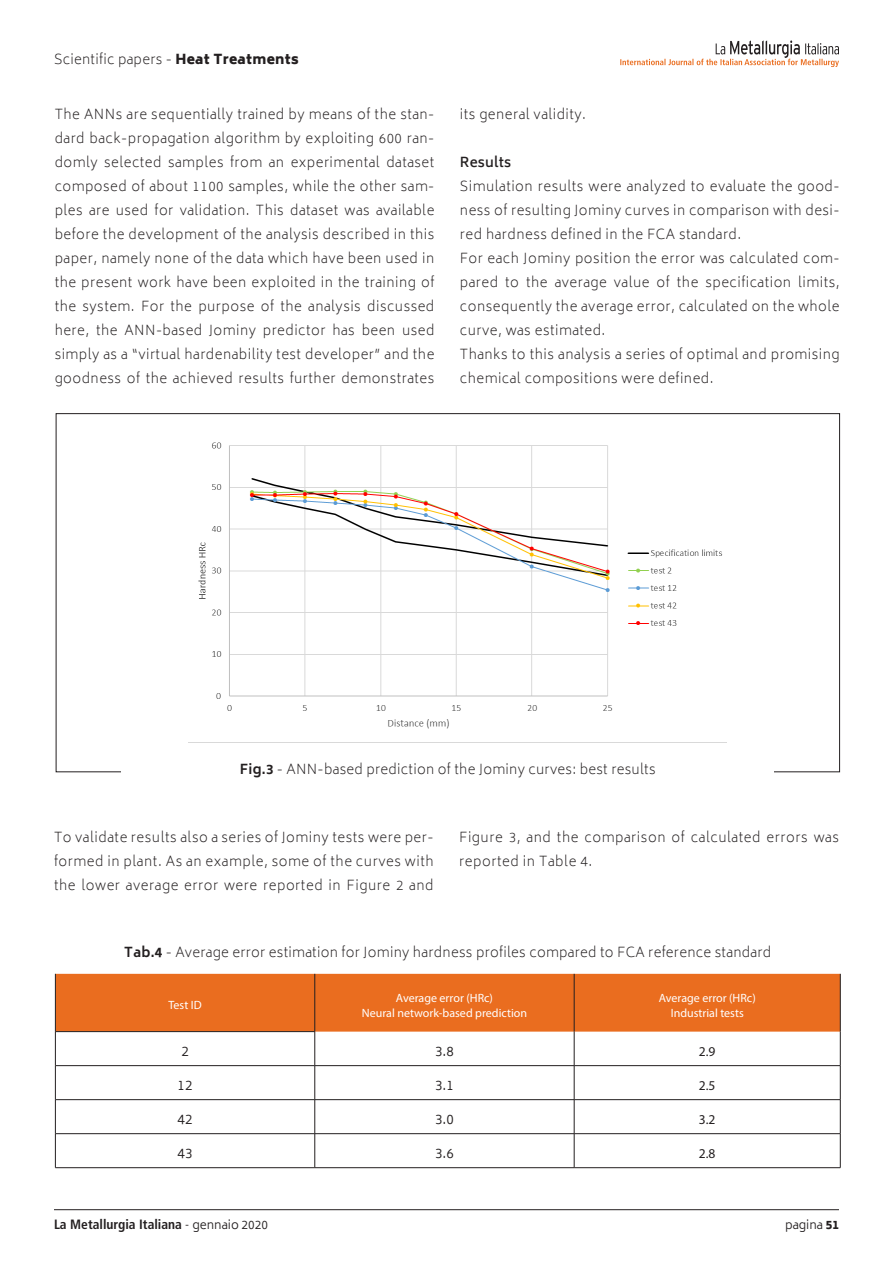
<style>
.page{position:relative;width:893px;height:1263px;background:#fff}
.page>*{position:absolute;margin:0;border:0;box-sizing:border-box;transform-origin:0 0}
.t1{font:200 13.5px/24px "Biryani";letter-spacing:.035em;color:#231f20;text-align:justify}
.t2{font:700 condensed 13.5px "Frutiger LT Std";color:#231f20}
.t3{font:300 13.5px "Biryani";color:#231f20}
.t4{font:13.5px "Myriad Pro";color:#231f20}
.t5{font:600 13.5px "Biryani";letter-spacing:.01em;color:#231f20}
.t6{font:12px "Myriad Pro";color:#fff}
.t7{font:300 12px "Biryani";color:#231f20}
.s1{font-weight:800}
.s2{font-weight:700}
.s3{font-weight:300}
.s4{font-family:"Biryani";font-weight:300;font-stretch:normal;font-size:12px}
</style>
<div class="page">
<hr style="left:54px;top:1209px;width:785px;height:1px;background:#231f20">
<svg style="left:620px;top:40px;width:219px;height:27px"></svg>
<img style="left:198px;top:442px;width:525px;height:287px">
<div style="left:56px;top:974px;width:784px;height:57px;background:#ea6d1f"></div>
<hr style="left:55px;top:1031px;width:260px;height:1px;background:#231f20">
<hr style="left:55px;top:1065px;width:260px;height:1px;background:#231f20">
<hr style="left:315px;top:1065px;width:259px;height:1px;background:#231f20">
<hr style="left:574px;top:1065px;width:266px;height:1px;background:#231f20">
<hr style="left:55px;top:1099px;width:260px;height:1px;background:#231f20">
<hr style="left:315px;top:1099px;width:259px;height:1px;background:#231f20">
<hr style="left:574px;top:1099px;width:266px;height:1px;background:#231f20">
<hr style="left:55px;top:1133px;width:260px;height:1px;background:#231f20">
<hr style="left:315px;top:1133px;width:259px;height:1px;background:#231f20">
<hr style="left:574px;top:1133px;width:266px;height:1px;background:#231f20">
<hr style="left:55px;top:1167px;width:260px;height:1px;background:#231f20">
<hr style="left:315px;top:1167px;width:259px;height:1px;background:#231f20">
<hr style="left:574px;top:1167px;width:266px;height:1px;background:#231f20">
<hr style="left:55px;top:974px;width:1px;height:57px;background:#231f20">
<hr style="left:315px;top:974px;width:1px;height:57px;background:#231f20">
<hr style="left:574px;top:974px;width:1px;height:57px;background:#231f20">
<hr style="left:840px;top:974px;width:1px;height:57px;background:#231f20">
<hr style="left:55px;top:1032px;width:1px;height:33px;background:#231f20">
<hr style="left:315px;top:1032px;width:1px;height:33px;background:#231f20">
<hr style="left:574px;top:1031px;width:1px;height:34px;background:#231f20">
<hr style="left:840px;top:1031px;width:1px;height:34px;background:#231f20">
<hr style="left:55px;top:1066px;width:1px;height:33px;background:#231f20">
<hr style="left:315px;top:1066px;width:1px;height:33px;background:#231f20">
<hr style="left:574px;top:1066px;width:1px;height:33px;background:#231f20">
<hr style="left:840px;top:1066px;width:1px;height:33px;background:#231f20">
<hr style="left:55px;top:1100px;width:1px;height:33px;background:#231f20">
<hr style="left:315px;top:1100px;width:1px;height:33px;background:#231f20">
<hr style="left:574px;top:1100px;width:1px;height:33px;background:#231f20">
<hr style="left:840px;top:1100px;width:1px;height:33px;background:#231f20">
<hr style="left:55px;top:1134px;width:1px;height:33px;background:#231f20">
<hr style="left:315px;top:1134px;width:1px;height:33px;background:#231f20">
<hr style="left:574px;top:1134px;width:1px;height:33px;background:#231f20">
<hr style="left:840px;top:1134px;width:1px;height:33px;background:#231f20">
<p class="t1" style="left:54px;top:48px;width:246px">Scientific papers - <span class="s1">Heat Treatments</span></p>
<p class="t1" style="left:55px;top:102px;width:381px">The ANNs are sequentially trained by means of the stan&shy;dard back-propagation algorithm by exploiting 600 ran&shy;domly selected samples from an experimental dataset composed of about 1100 samples, while the other sam&shy;ples are used for validation. This dataset was available before the development of the analysis described in this paper, namely none of the data which have been used in the present work have been exploited in the training of the system. For the purpose of the analysis discussed here, the ANN-based Jominy predictor has been used simply as a “virtual hardenability test developer” and the goodness of the achieved results further demonstrates</p>
<p class="t1" style="left:460px;top:102px;width:128px">its general validity.</p>
<p class="t5" style="left:460px;top:155px;width:53px">Results</p>
<p class="t1" style="left:460px;top:174px;width:381px">Simulation results were analyzed to evaluate the good&shy;ness of resulting Jominy curves in comparison with desi&shy;red hardness defined in the FCA standard.</p>
<p class="t1" style="left:460px;top:246px;width:381px">For each Jominy position the error was calculated com&shy;pared to the average value of the specification limits, consequently the average error, calculated on the whole curve, was estimated.</p>
<p class="t1" style="left:460px;top:342px;width:381px">Thanks to this analysis a series of optimal and promising chemical compositions were defined.</p>
<p class="t1" style="left:240px;top:757px;width:417px"><span class="s2">Fig.3</span> - ANN-based prediction of the Jominy curves: best results</p>
<p class="t1" style="left:54px;top:826px;width:381px">To validate results also a series of Jominy tests were per&shy;formed in plant. As an example, some of the curves with the lower average error were reported in Figure 2 and</p>
<p class="t1" style="left:459px;top:826px;width:381px">Figure 3, and the comparison of calculated errors was reported in Table 4.</p>
<p class="t1" style="left:124px;top:941px;width:649px"><span class="s2">Tab.4</span> - Average error estimation for Jominy hardness profiles compared to FCA reference standard</p>
<p class="t6" style="left:168px;top:998px;width:35px">Test ID</p>
<p class="t6" style="left:396px;top:991px;width:99px">Average error (HRc)</p>
<p class="t6" style="left:362px;top:1005px;width:167px">Neural network-based prediction</p>
<p class="t6" style="left:659px;top:991px;width:99px">Average error (HRc)</p>
<p class="t6" style="left:671px;top:1005px;width:75px">Industrial tests</p>
<p class="t3" style="left:181px;top:1043px;width:9px">2</p>
<p class="t3" style="left:435px;top:1043px;width:20px">3.8</p>
<p class="t4" style="left:699px;top:1043px;width:18px">2.9</p>
<p class="t3" style="left:178px;top:1077px;width:16px">12</p>
<p class="t3" style="left:435px;top:1077px;width:20px">3.1</p>
<p class="t4" style="left:699px;top:1077px;width:18px">2.5</p>
<p class="t3" style="left:178px;top:1111px;width:16px">42</p>
<p class="t3" style="left:435px;top:1111px;width:20px">3.0</p>
<p class="t4" style="left:699px;top:1111px;width:18px">3.2</p>
<p class="t3" style="left:178px;top:1145px;width:16px">43</p>
<p class="t3" style="left:435px;top:1145px;width:20px">3.6</p>
<p class="t4" style="left:699px;top:1145px;width:18px">2.8</p>
<p class="t2" style="left:54px;top:1216px;width:215px">La Metallurgia Italiana <span class="s3">-</span> <span class="s4">gennaio 2020</span></p>
<p class="t7" style="left:785px;top:1218px;width:55px">pagina <span class="s1">51</span></p>
</div>
